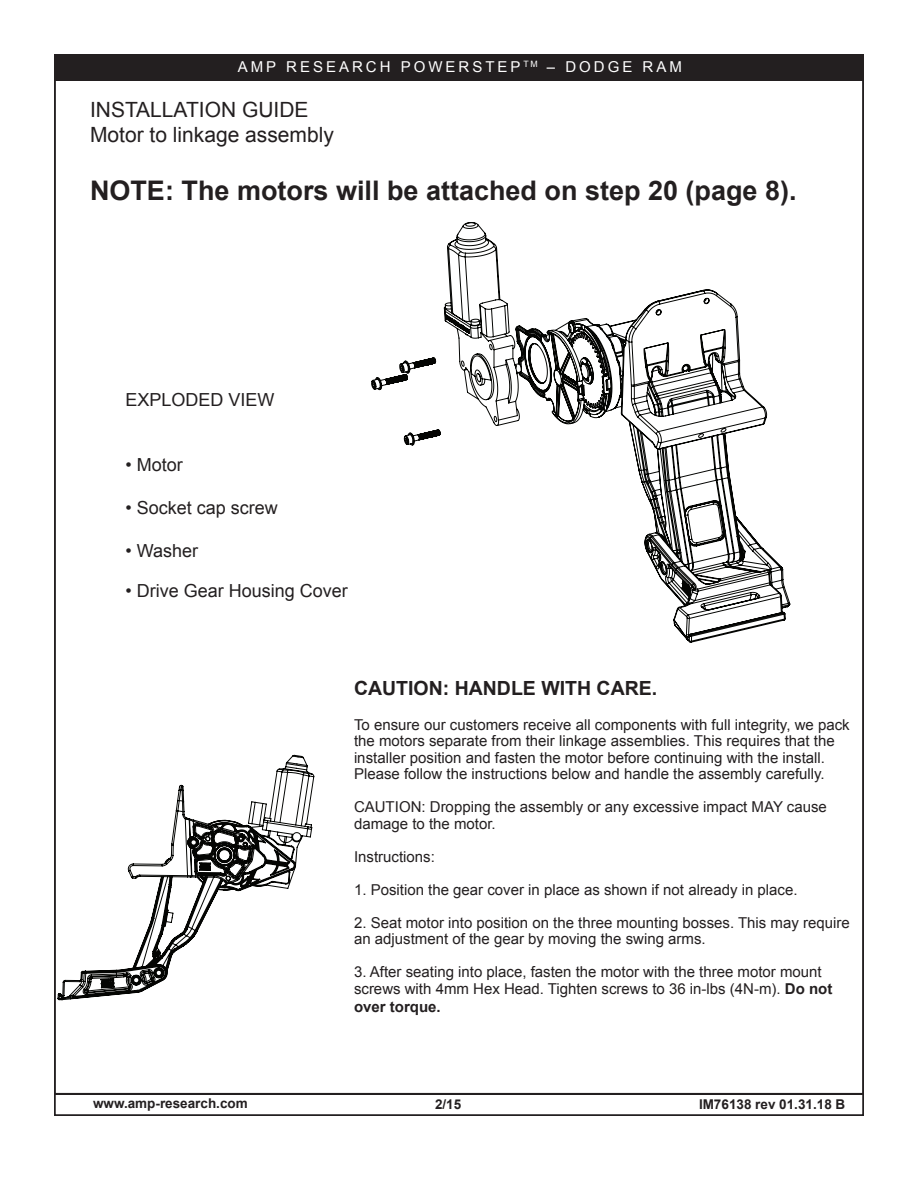
<style>
.page{position:relative;width:918px;height:1188px;background:#fff}
.page>*{position:absolute;margin:0;border:0;box-sizing:border-box;transform-origin:0 0}
.t1{font:700 27px "Arial";color:#231f20}
.t2{font:21px/25.2px "Arial";color:#231f20}
.t3{font:700 19.5px "Arial";color:#231f20}
.t4{font:18px "Arial";color:#231f20}
.t5{font:15px/16.5px "Arial";color:#231f20}
.t6{font:15px "Arial";letter-spacing:.2em;color:#fff}
.t7{font:700 15px "Arial";color:#231f20}
.t8{font:700 13.5px "Arial";color:#231f20}
.s1{font-weight:700}
</style>
<div class="page">
<div style="left:54px;top:55px;width:809px;height:26px;background:#231f20"></div>
<div style="left:54px;top:1094px;width:810px;height:22px;border:2px solid #231f20"></div>
<svg style="left:371px;top:222px;width:420px;height:421px"></svg>
<svg style="left:57px;top:755px;width:258px;height:246px"></svg>
<p class="t6" style="left:238px;top:57px;width:446px">AMP RESEARCH POWERSTEP <sup>TM</sup> – DODGE RAM</p>
<h2 class="t2" style="left:90px;top:98px;width:245px">INSTALLATION GUIDE<br>Motor to linkage assembly</h2>
<h1 class="t1" style="left:90px;top:173px;width:708px">NOTE: The motors will be attached on step 20 (page 8).</h1>
<p class="t4" style="left:126px;top:388px;width:151px">EXPLODED VIEW</p>
<p class="t4" style="left:126px;top:453px;width:59px">• Motor</p>
<p class="t4" style="left:126px;top:496px;width:154px">• Socket cap screw</p>
<p class="t4" style="left:126px;top:539px;width:74px">• Washer</p>
<p class="t4" style="left:126px;top:579px;width:224px">• Drive Gear Housing Cover</p>
<h3 class="t3" style="left:354px;top:675px;width:305px">CAUTION: HANDLE WITH CARE.</h3>
<p class="t5" style="left:354px;top:716px;width:497px">To ensure our customers receive all components with full integrity, we pack the motors separate from their linkage assemblies. This requires that the installer position and fasten the motor before continuing with the install.<br>Please follow the instructions below and handle the assembly carefully.</p>
<p class="t5" style="left:354px;top:799px;width:474px">CAUTION: Dropping the assembly or any excessive impact MAY cause damage to the motor.</p>
<p class="t5" style="left:354px;top:848px;width:82px">Instructions:</p>
<p class="t5" style="left:354px;top:881px;width:445px">1. Position the gear cover in place as shown if not already in place.</p>
<p class="t5" style="left:354px;top:914px;width:497px">2. Seat motor into position on the three mounting bosses. This may require an adjustment of the gear by moving the swing arms.</p>
<p class="t5" style="left:354px;top:964px;width:480px">3. After seating into place, fasten the motor with the three motor mount screws with 4mm Hex Head. Tighten screws to 36 in-lbs (4N-m). <span class="s1">Do not</span></p>
<p class="t7" style="left:354px;top:996px;width:88px">over torque.</p>
<p class="t8" style="left:93px;top:1094px;width:156px">www.amp-research.com</p>
<p class="t8" style="left:435px;top:1096px;width:28px">2/15</p>
<p class="t8" style="left:699px;top:1096px;width:148px">IM76138 rev 01.31.18 B</p>
</div>
